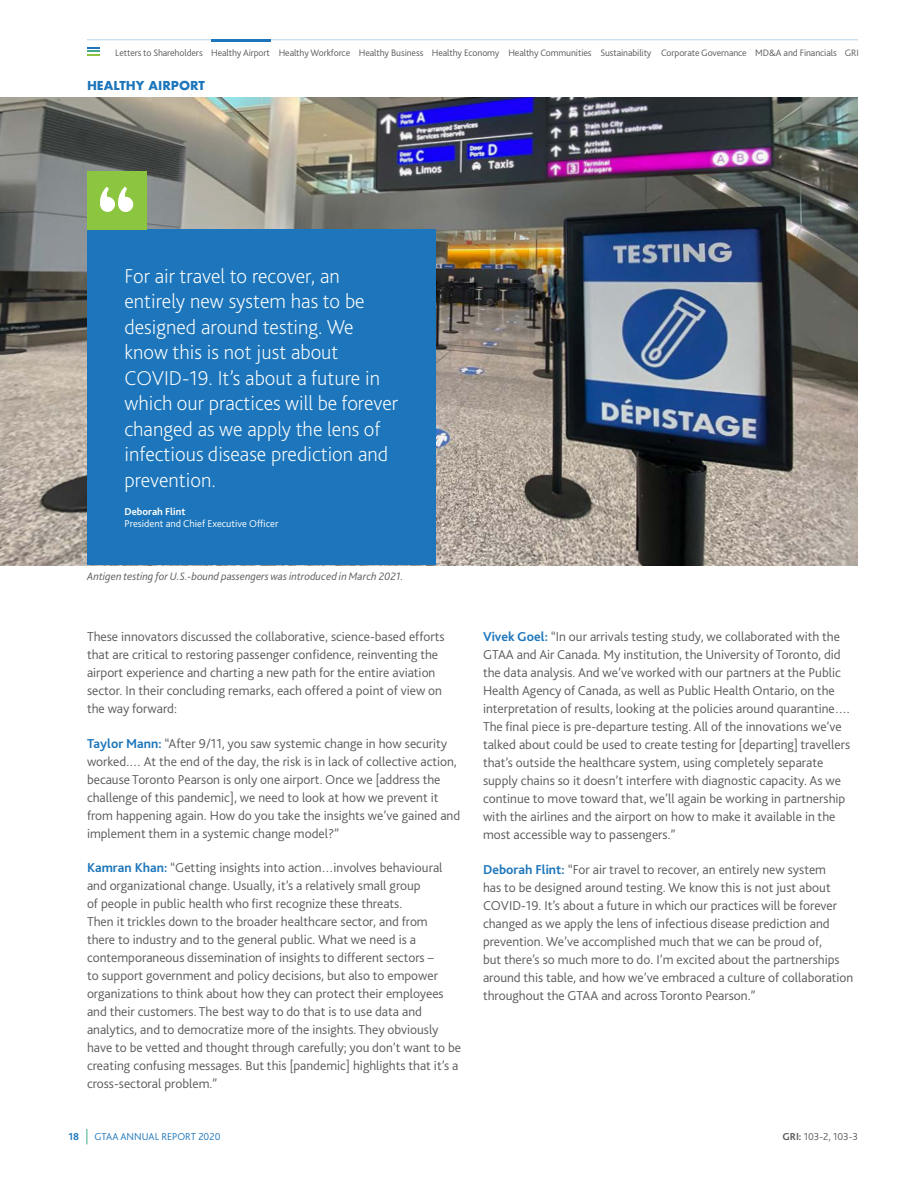
<style>
.page{position:relative;width:918px;height:1188px;background:#fff}
.page>*{position:absolute;margin:0;border:0;box-sizing:border-box;transform-origin:0 0}
.Front_reverse_call_o{font:200 21px/25.5px "Bliss 2";color:#fff}
.Front_body{font:300 13.5px/18px "Bliss 2";color:#58595b}
.t1{font:700 12px "Futura";color:#1d76bb}
.t2{font:italic 300 11.25px "Bliss 2";color:#58595b}
.Front_reverse_call_o-2{font:300 10.5px "Bliss 2";color:#fff}
.t3{font:300 10.5px "Bliss 2";color:#1d76bb}
.Front_body-2{font:300 10.5px "Bliss 2";color:#58595b}
.Front_reverse_call_o-3{font:700 10.5px "Bliss 2";color:#fff}
.t4{font:700 10.5px "Bliss 2";color:#1d76bb}
.Nav_OFF{font:300 9.75px "Bliss 2";letter-spacing:-.01em;color:#58595b}
.s1{font-weight:700;color:#1d76bb}
.s2{font-weight:700}
</style>
<div class="page">
<svg style="left:87px;top:1129px;width:1px;height:15px"></svg>
<hr style="left:87px;top:40px;width:771px;height:1px;background:#1d76bb">
<svg style="left:87px;top:47px;width:13px;height:8px"></svg>
<img style="left:0;top:97px;width:858px;height:468px">
<div style="left:87px;top:229px;width:349px;height:336px;background:#1d76bb"></div>
<div style="left:87px;top:171px;width:59px;height:58px;background:#8cc540"></div>
<svg style="left:99px;top:187px;width:34px;height:25px"></svg>
<hr style="left:917px;top:631px;width:1px;height:230px;background:#1d76bb">
<hr style="left:917px;top:402px;width:1px;height:229px;background:#42aa8a">
<hr style="left:211px;top:40px;width:59px;height:2px;background:#1d76bb">
<p class="Nav_OFF" style="left:115px;top:46px;width:89px">Letters to Shareholders</p>
<p class="Nav_OFF" style="left:211px;top:46px;width:60px">Healthy Airport</p>
<p class="Nav_OFF" style="left:279px;top:46px;width:73px">Healthy Workforce</p>
<p class="Nav_OFF" style="left:359px;top:46px;width:66px">Healthy Business</p>
<p class="Nav_OFF" style="left:432px;top:46px;width:69px">Healthy Economy</p>
<p class="Nav_OFF" style="left:508px;top:46px;width:85px">Healthy Communities</p>
<p class="Nav_OFF" style="left:600px;top:46px;width:53px">Sustainability</p>
<p class="Nav_OFF" style="left:661px;top:46px;width:87px">Corporate Governance</p>
<p class="Nav_OFF" style="left:755px;top:46px;width:83px">MD&amp;A and Financials</p>
<p class="Nav_OFF" style="left:845px;top:46px;width:16px">GRI</p>
<p class="t1" style="left:87px;top:77px;width:120px">HEALTHY AIRPORT</p>
<p class="Front_reverse_call_o" style="left:124px;top:263px;width:275px">For air travel to recover, an entirely new system has to be designed around testing. We know this is not just about<br>COVID-19. It’s about a future in which our practices will be forever changed as we apply the lens of infectious disease prediction and prevention.</p>
<p class="Front_reverse_call_o-3" style="left:124px;top:505px;width:62px">Deborah Flint</p>
<p class="Front_reverse_call_o-2" style="left:124px;top:517px;width:155px">President and Chief Executive Officer</p>
<p class="t2" style="left:87px;top:569px;width:318px">Antigen testing for U.S.-bound passengers was introduced in March 2021.</p>
<p class="Front_body" style="left:87px;top:627px;width:359px">These innovators discussed the collaborative, science-based efforts that are critical to restoring passenger confidence, reinventing the airport experience and charting a new path for the entire aviation sector. In their concluding remarks, each offered a point of view on the way forward:</p>
<p class="Front_body" style="left:87px;top:734px;width:375px"><span class="s1">Taylor Mann:</span> “After 9/11, you saw systemic change in how security worked.… At the end of the day, the risk is in lack of collective action, because Toronto Pearson is only one airport. Once we [address the challenge of this pandemic], we need to look at how we prevent it from happening again. How do you take the insights we’ve gained and implement them in a systemic change model?”</p>
<p class="Front_body" style="left:87px;top:858px;width:376px"><span class="s1">Kamran Khan:</span> “Getting insights into action…involves behavioural and organizational change. Usually, it’s a relatively small group<br>of people in public health who first recognize these threats.<br>Then it trickles down to the broader healthcare sector, and from<br>there to industry and to the general public. What we need is a contemporaneous dissemination of insights to different sectors –<br>to support government and policy decisions, but also to empower organizations to think about how they can protect their employees and their customers. The best way to do that is to use data and analytics, and to democratize more of the insights. They obviously have to be vetted and thought through carefully; you don’t want to be creating confusing messages. But this [pandemic] highlights that it’s a cross-sectoral problem.”</p>
<p class="t4" style="left:69px;top:1130px;width:12px">18</p>
<p class="t3" style="left:94px;top:1130px;width:128px">GTAA ANNUAL REPORT 2020</p>
<p class="Front_body" style="left:483px;top:627px;width:369px"><span class="s1">Vivek Goel:</span> “In our arrivals testing study, we collaborated with the GTAA and Air Canada. My institution, the University of Toronto, did the data analysis. And we’ve worked with our partners at the Public Health Agency of Canada, as well as Public Health Ontario, on the interpretation of results, looking at the policies around quarantine….<br>The final piece is pre-departure testing. All of the innovations we’ve talked about could be used to create testing for [departing] travellers that’s outside the healthcare system, using completely separate supply chains so it doesn’t interfere with diagnostic capacity. As we continue to move toward that, we’ll again be working in partnership with the airlines and the airport on how to make it available in the most accessible way to passengers.”</p>
<p class="Front_body" style="left:483px;top:860px;width:372px"><span class="s1">Deborah Flint:</span> “For air travel to recover, an entirely new system<br>has to be designed around testing. We know this is not just about COVID-19. It’s about a future in which our practices will be forever changed as we apply the lens of infectious disease prediction and prevention. We’ve accomplished much that we can be proud of,<br>but there’s so much more to do. I’m excited about the partnerships around this table, and how we’ve embraced a culture of collaboration throughout the GTAA and across Toronto Pearson.”</p>
<p class="Front_body-2" style="left:782px;top:1130px;width:77px"><span class="s2">GRI:</span> 103-2, 103-3</p>
</div>
